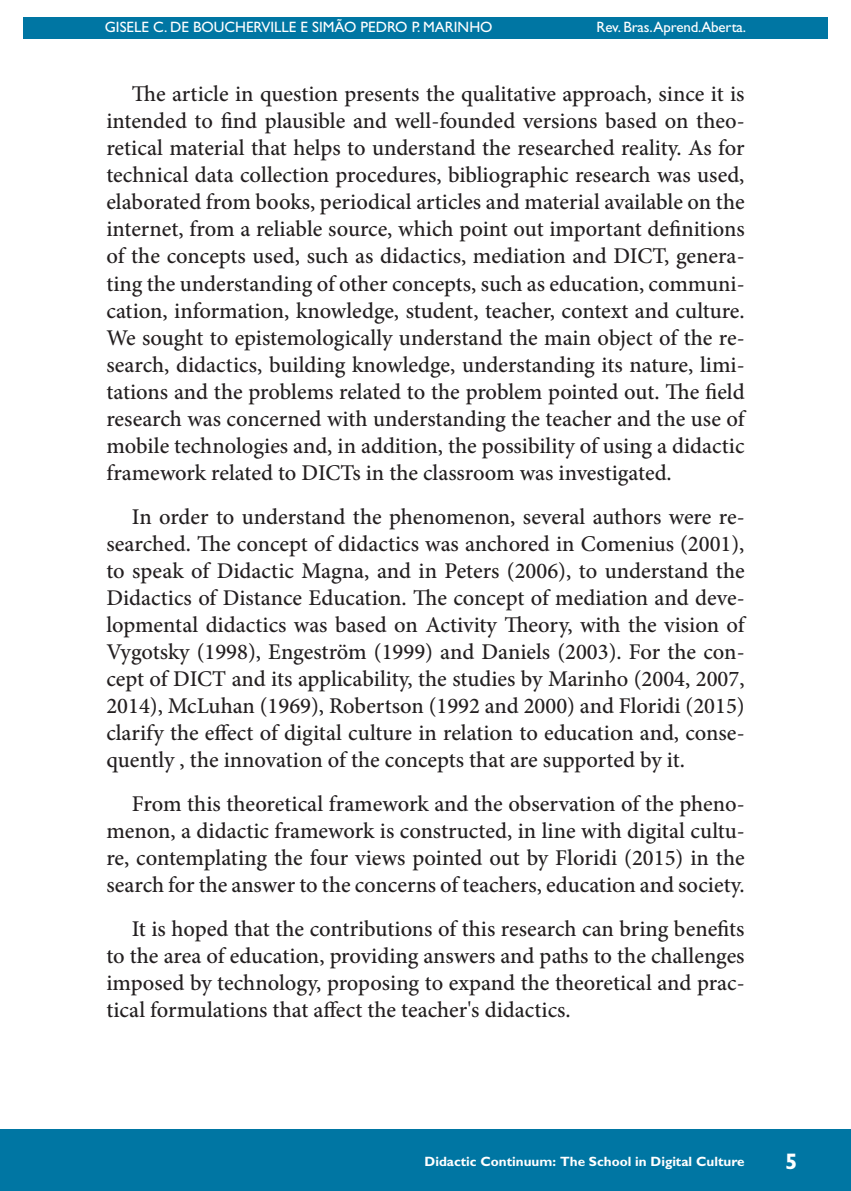
<style>
.page{position:relative;width:851px;height:1191px;background:#fff}
.page>*{position:absolute;margin:0;border:0;box-sizing:border-box;transform-origin:0 0}
.Texto_corrido{font:500 22.5px/27px "Minion Pro";color:#231f20;text-align:justify}
.t1{font:700 22.5px "Gill Sans Std";color:#fff}
.t2{font:15px "Gill Sans Std";color:#fff}
.t3{font:700 13.5px "Gill Sans Std";color:#fff}
</style>
<div class="page">
<hr style="left:104px;top:0;width:1px;height:467px;background:#0076a3">
<div style="left:23px;top:17px;width:804px;height:21px;background:#0076a3"></div>
<div style="left:0;top:1129px;width:850px;height:62px;background:#0076a3"></div>
<p class="t2" style="left:105px;top:18px;width:389px">GISELE C. DE BOUCHERVILLE E SIMÃO PEDRO P. MARINHO</p>
<p class="t2" style="left:596px;top:18px;width:151px">Rev. Bras.Aprend.Aberta.</p>
<p class="Texto_corrido" style="left:106px;top:81px;width:639px;text-indent:26px">The article in question presents the qualitative approach, since it is intended to find plausible and well-founded versions based on theo&shy;retical material that helps to understand the researched reality. As for technical data collection procedures, bibliographic research was used, elaborated from books, periodical articles and material available on the internet, from a reliable source, which point out important definitions of the concepts used, such as didactics, mediation and DICT, genera&shy;ting the understanding of other concepts, such as education, communi&shy;cation, information, knowledge, student, teacher, context and culture.<br>We sought to epistemologically understand the main object of the re&shy;search, didactics, building knowledge, understanding its nature, limi&shy;tations and the problems related to the problem pointed out. The field research was concerned with understanding the teacher and the use of mobile technologies and, in addition, the possibility of using a didactic framework related to DICTs in the classroom was investigated.</p>
<p class="Texto_corrido" style="left:106px;top:503px;width:639px;text-indent:26px">In order to understand the phenomenon, several authors were re&shy;searched. The concept of didactics was anchored in Comenius (2001), to speak of Didactic Magna, and in Peters (2006), to understand the Didactics of Distance Education. The concept of mediation and deve&shy;lopmental didactics was based on Activity Theory, with the vision of Vygotsky (1998), Engeström (1999) and Daniels (2003). For the con&shy;cept of DICT and its applicability, the studies by Marinho (2004, 2007, 2014), McLuhan (1969), Robertson (1992 and 2000) and Floridi (2015) clarify the effect of digital culture in relation to education and, conse&shy;quently , the innovation of the concepts that are supported by it.</p>
<p class="Texto_corrido" style="left:106px;top:790px;width:639px;text-indent:26px">From this theoretical framework and the observation of the pheno&shy;menon, a didactic framework is constructed, in line with digital cultu&shy;re, contemplating the four views pointed out by Floridi (2015) in the search for the answer to the concerns of teachers, education and society.</p>
<p class="Texto_corrido" style="left:106px;top:915px;width:639px;text-indent:26px">It is hoped that the contributions of this research can bring benefits to the area of education, providing answers and paths to the challenges imposed by technology, proposing to expand the theoretical and prac&shy;tical formulations that affect the teacher's didactics.</p>
<p class="t3" style="left:424px;top:1153px;width:321px">Didactic Continuum: The School in Digital Culture</p>
<p class="t1" style="left:785px;top:1148px;width:14px">5</p>
</div>
